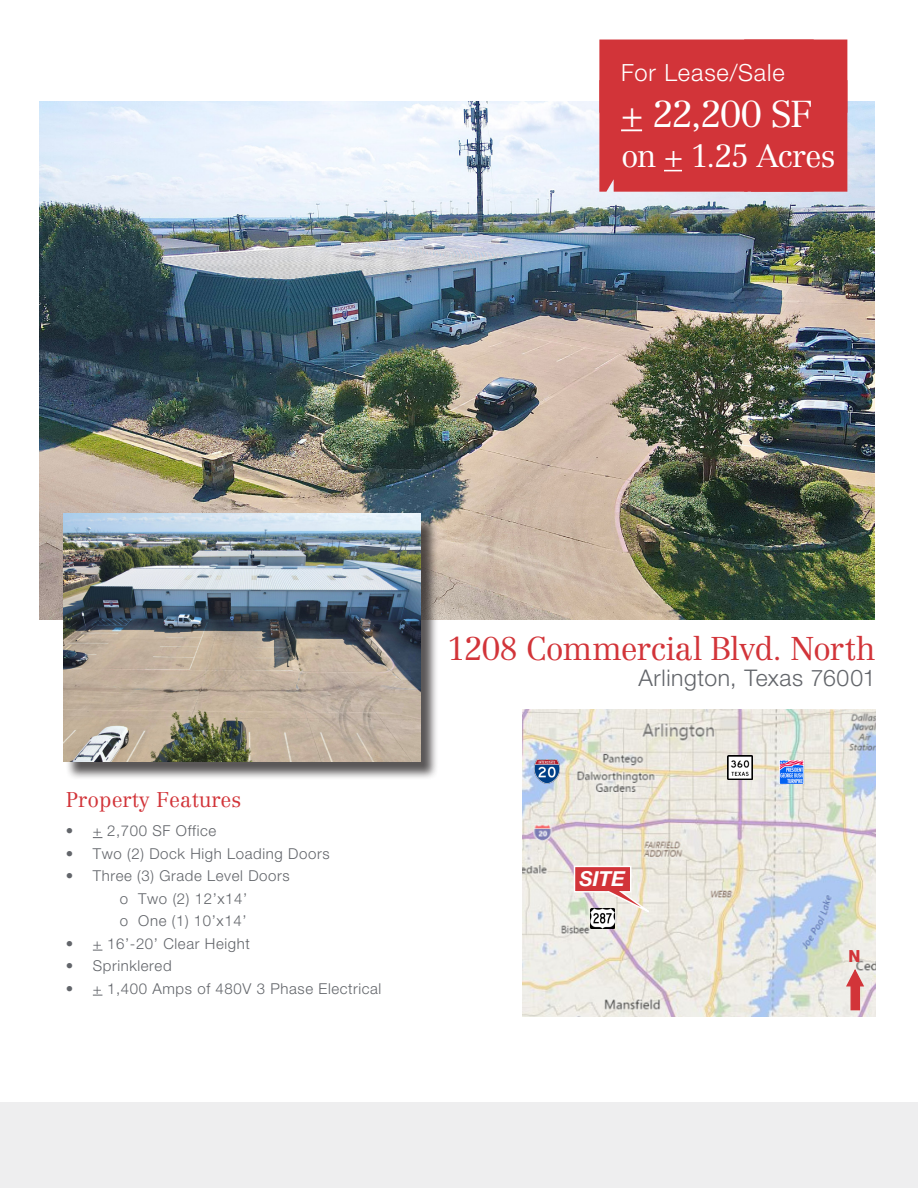
<style>
.page{position:relative;width:918px;height:1188px;background:#fff}
.page>*{position:absolute;margin:0;border:0;box-sizing:border-box;transform-origin:0 0}
.t1{font:300 36.9px "Centennial LT Std";letter-spacing:-.055em;color:#fff}
.t2{font:300 32.4px "Centennial LT Std";letter-spacing:-.03em;color:#d23439}
.t3{font:300 31.65px "Centennial LT Std";letter-spacing:-.035em;color:#fff}
.t4{font:300 23.7px "Helvetica Neue LT Std";letter-spacing:.04em;color:#fff}
.t5{font:300 22.95px "Helvetica Neue LT Std";letter-spacing:.025em;color:#62656a}
.t6{font:300 21px "Centennial LT Std";color:#d23439}
.t7{font:italic 700 20.55px "Helvetica Neue LT";color:#fff}
.t8{font:800 16.65px "Helvetica Neue LT";color:#d23439}
.t9{font:300 15px "Helvetica Neue LT Std";letter-spacing:.04em;color:#62656a}
</style>
<div class="page">
<img style="left:40px;top:102px;width:834px;height:518px">
<div style="left:0;top:1102px;width:918px;height:86px;background:#eeeeef"></div>
<div style="left:599px;top:40px;width:248px;height:152px;background:#d23439"></div>
<img style="left:523px;top:710px;width:352px;height:307px">
<div style="left:851px;top:982px;width:9px;height:28px;background:#d23439"></div>
<svg style="left:845px;top:969px;width:20px;height:18px"></svg>
<div style="left:574px;top:866px;width:57px;height:27px;background:#d23439;border:1px solid #fff"></div>
<svg style="left:606px;top:883px;width:45px;height:31px"></svg>
<div style="left:605px;top:884px;width:18px;height:7px;background:#d23439"></div>
<img style="left:728px;top:755px;width:24px;height:25px">
<img style="left:780px;top:761px;width:24px;height:23px">
<img style="left:535px;top:759px;width:24px;height:25px">
<img style="left:590px;top:909px;width:24px;height:19px">
<div style="left:65px;top:516px;width:374px;height:264px;background:#231f20;opacity:.75"></div>
<img style="left:63px;top:514px;width:357px;height:247px">
<p class="t4" style="left:621px;top:58px;width:165px">For Lease/Sale</p>
<p class="t1" style="left:621px;top:92px;width:194px">+ 22,200 SF</p>
<p class="t3" style="left:621px;top:138px;width:216px">on + 1.25 Acres</p>
<p class="t6" style="left:66px;top:787px;width:177px">Property Features</p>
<p class="t9" style="left:66px;top:822px;width:152px">• + 2,700 SF Office</p>
<p class="t9" style="left:66px;top:844px;width:265px">• Two (2) Dock High Loading Doors</p>
<p class="t9" style="left:66px;top:867px;width:225px">• Three (3) Grade Level Doors</p>
<p class="t9" style="left:120px;top:889px;width:129px">o Two (2) 12’x14’</p>
<p class="t9" style="left:120px;top:912px;width:128px">o One (1) 10’x14’</p>
<p class="t9" style="left:66px;top:934px;width:185px">• + 16’-20’ Clear Height</p>
<p class="t9" style="left:66px;top:957px;width:107px">• Sprinklered</p>
<p class="t9" style="left:66px;top:979px;width:317px">• + 1,400 Amps of 480V 3 Phase Electrical</p>
<p class="t2" style="left:447px;top:630px;width:430px">1208 Commercial Blvd. North</p>
<p class="t5" style="left:638px;top:664px;width:239px">Arlington, Texas 76001</p>
<p class="t7" style="left:580px;top:866px;width:47px">SITE</p>
<p class="t8" style="left:848px;top:946px;width:13px">N</p>
</div>
